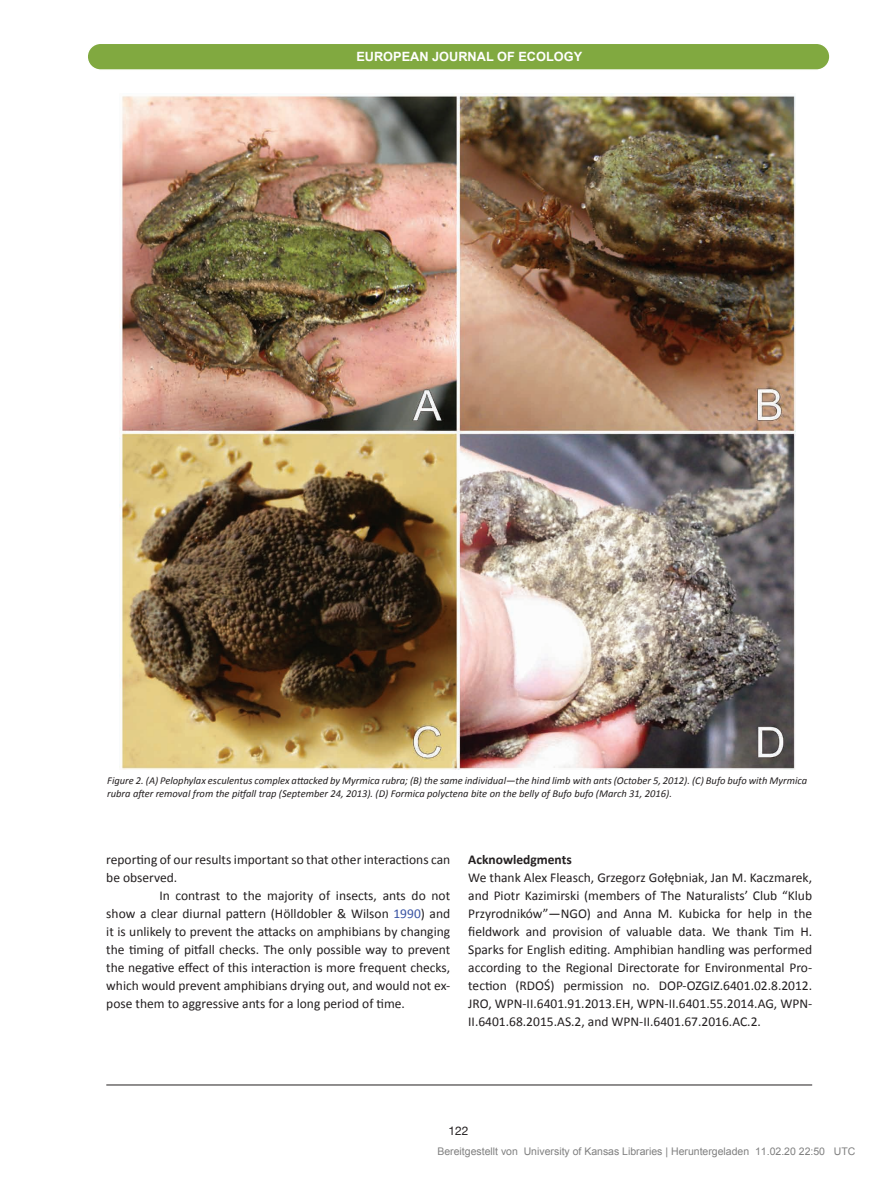
<style>
.page{position:relative;width:893px;height:1178px;background:#fff}
.page>*{position:absolute;margin:0;border:0;box-sizing:border-box;transform-origin:0 0}
.t1{font:13.5px/18px "Calibri";color:#231f20;text-align:justify}
.t2{font:700 13.5px "Calibri";color:#231f20}
.t3{font:700 12.75px "Arial";color:#fff}
.t4{font:12px "Helvetica Neue";color:#231f20}
.t5{font:italic 10.5px/12.6px "Calibri";color:#231f20}
.t6{font:10.5px "Arial";color:#808080}
.s1{color:#3853a3}
</style>
<div class="page">
<div style="left:87px;top:43px;width:743px;height:27px;background:#81a940;border-radius:13px"></div>
<div style="left:86px;top:43px;width:745px;height:28px;border:2px solid #fff;border-radius:13px"></div>
<hr style="left:106px;top:1084px;width:706px;height:1px;background:#231f20">
<img style="left:119px;top:94px;width:676px;height:676px">
<p class="t3" style="left:356px;top:48px;width:227px">EUROPEAN JOURNAL OF ECOLOGY</p>
<p class="t5" style="left:107px;top:774px;width:701px">Figure 2. (A) Pelophylax esculentus complex attacked by Myrmica rubra; (B) the same individual—the hind limb with ants (October 5, 2012). (C) Bufo bufo with Myrmica rubra after removal from the pitfall trap (September 24, 2013). (D) Formica polyctena bite on the belly of Bufo bufo (March 31, 2016).</p>
<p class="t1" style="left:106px;top:851px;width:345px">reporting of our results important so that other interactions can be observed.</p>
<p class="t1" style="left:106px;top:887px;width:345px;text-indent:53px">In contrast to the majority of insects, ants do not show a clear diurnal pattern (Hölldobler &amp; Wilson <span class="s1">1990</span>) and it is unlikely to prevent the attacks on amphibians by changing the timing of pitfall checks. The only possible way to prevent the negative effect of this interaction is more frequent checks, which would prevent amphibians drying out, and would not ex&shy;pose them to aggressive ants for a long period of time.</p>
<p class="t2" style="left:468px;top:851px;width:105px">Acknowledgments</p>
<p class="t1" style="left:468px;top:869px;width:345px">We thank Alex Fleasch, Grzegorz Gołębniak, Jan M. Kaczmarek, and Piotr Kazimirski (members of The Naturalists’ Club “Klub Przyrodników”—NGO) and Anna M. Kubicka for help in the fieldwork and provision of valuable data. We thank Tim H.<br>Sparks for English editing. Amphibian handling was performed according to the Regional Directorate for Environmental Pro&shy;tection (RDOŚ) permission no. DOP-OZGIZ.6401.02.8.2012.<br>JRO, WPN-II.6401.91.2013.EH, WPN-II.6401.55.2014.AG, WPN-II.6401.68.2015.AS.2, and WPN-II.6401.67.2016.AC.2.</p>
<p class="t4" style="left:448px;top:1122px;width:22px">122</p>
<p class="t6" style="left:437px;top:1148px;width:419px">Bereitgestellt von University of Kansas Libraries | Heruntergeladen 11.02.20 22:50 UTC</p>
</div>
